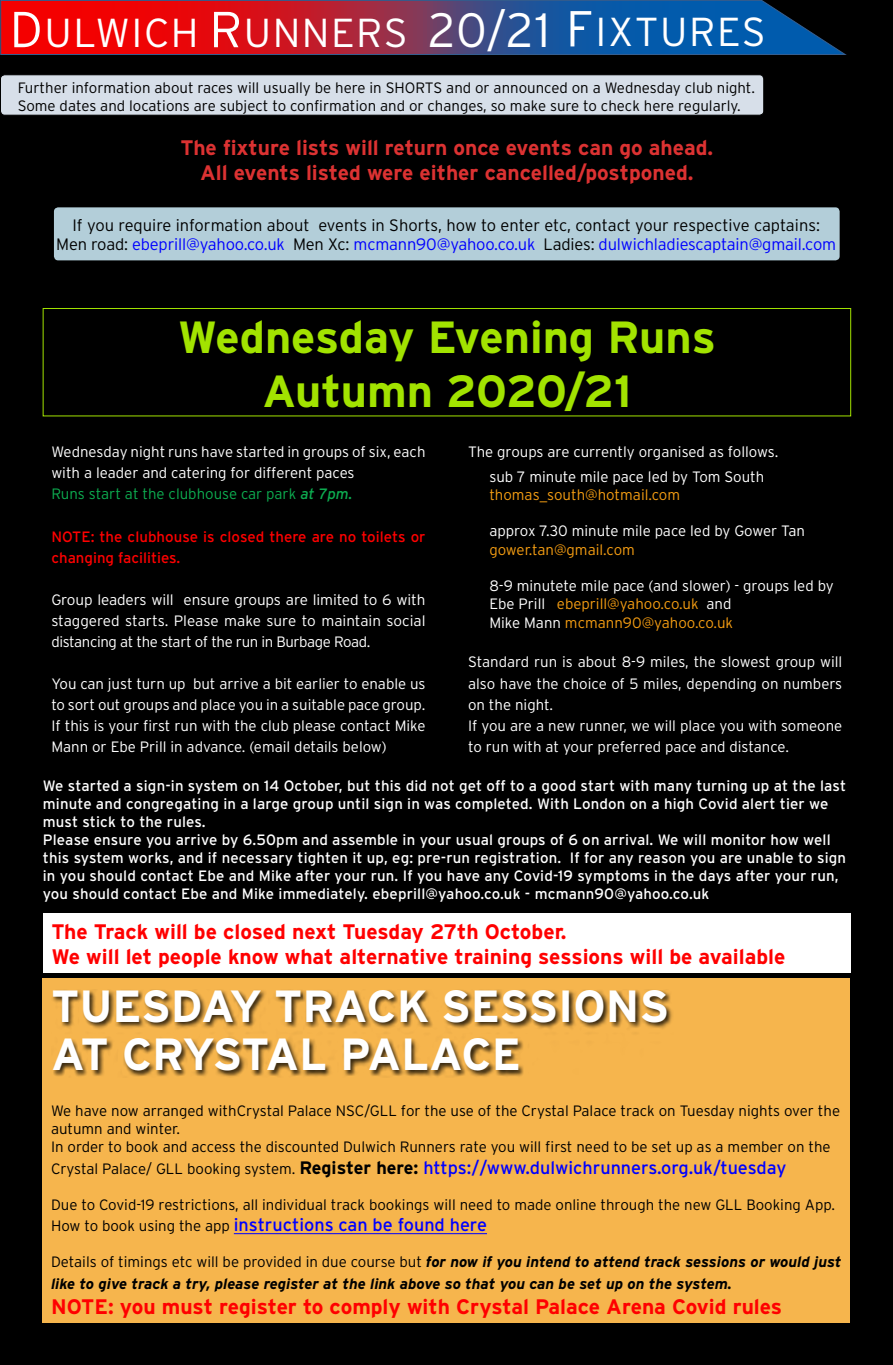
<style>
.page{position:relative;width:893px;height:1365px;background:#fff}
.page>*{position:absolute;margin:0;border:0;box-sizing:border-box;transform-origin:0 0}
.t1{font:700 45px/48px "Interstate";color:#fff}
.t2{font:700 45px/54px "Interstate";letter-spacing:-.005em;color:#a2e300;text-align:center}
.t3{font:300 40.35px "Interstate";letter-spacing:.035em;color:#fff}
.t4{font:700 21px/25.2px "Interstate";color:#f00}
.t5{font:700 21px/25.2px "Interstate";color:#dc3232;text-align:center}
.t6{font:18px "Interstate";color:#00f}
.t7{font:300 16.5px/19.8px "Interstate";letter-spacing:-.01em;color:#000;text-align:center}
.t8{font:300 15px/21px "Interstate";color:#fff}
.t9{font:15px/18px "Interstate";letter-spacing:.01em;color:#fff}
.t10{font:300 15px/18px "Interstate";color:#000}
.t11{font:italic 700 15px/21.6px "Interstate";color:#000}
.t12{font:15px/21px "Interstate";color:#f00}
.t13{font:300 15px "Interstate";color:#f39c12}
.s1{font-size:50.4px}
.s2{font-size:48px}
.s3{color:#00f}
.s4{color:#0dac50}
.s5{font-weight:400;font-style:italic;color:#0dac50}
.s6{color:#f39c12}
.s7{font-weight:300;font-size:15px;color:#000}
.s8{font-weight:700;color:#000}
.s9{font-weight:300;font-style:normal}
</style>
<div class="page">
<div style="left:0;top:0;width:893px;height:1364px;background:#000"></div>
<div style="left:0;top:75px;width:764px;height:40px;background:#d7dfe9;border-radius:4px"></div>
<div style="left:0;top:75px;width:764px;height:40px;border:1px solid #000;border-radius:4px"></div>
<div style="left:54px;top:207px;width:786px;height:53px;background:#b3ced9;border-radius:4px"></div>
<svg style="left:0;top:0;width:847px;height:55px"></svg>
<div style="left:43px;top:308px;width:808px;height:108px;border:1px solid #a2e300"></div>
<div style="left:43px;top:977px;width:807px;height:345px;background:#f6b54d"></div>
<hr style="left:234px;top:1233px;width:253px;height:1px;background:#00f">
<div style="left:52px;top:989px;width:622px;height:88px;background:#000;opacity:.75"></div>
<div style="left:43px;top:913px;width:807px;height:59px;background:#fff"></div>
<h2 class="t3" style="left:10px;top:10px;width:758px"><span class="s1">D</span>ULWICH <span class="s1">R</span>UNNERS <span class="s2">20/21</span> <span class="s1">F</span>IXTURES</h2>
<p class="t10" style="left:18px;top:78px;width:739px">Further information about races will usually be here in SHORTS and or announced on a Wednesday club night.<br>Some dates and locations are subject to confirmation and or changes, so make sure to check here regularly.</p>
<h3 class="t5" style="left:180px;top:135px;width:534px">The fixture lists will return once events can go ahead.<br>All events listed were either cancelled/postponed.</h3>
<p class="t7" style="left:56px;top:215px;width:781px">If you require information about events in Shorts, how to enter etc, contact your respective captains:<br>Men road: <span class="s3">ebeprill@yahoo.co.uk</span> Men Xc: <span class="s3">mcmann90@yahoo.co.uk</span> Ladies: <span class="s3">dulwichladiescaptain@gmail.com</span></p>
<h1 class="t2" style="left:178px;top:310px;width:539px">Wednesday Evening Runs<br>Autumn 2020/21</h1>
<p class="t8" style="left:51px;top:441px;width:376px">Wednesday night runs have started in groups of six, each with a leader and catering for different paces<br><span class="s4">Runs start at the clubhouse car park</span> <span class="s5">at 7pm.</span></p>
<p class="t12" style="left:51px;top:525px;width:376px">NOTE: the clubhouse is closed there are no toilets or changing facilities.</p>
<p class="t8" style="left:51px;top:588px;width:376px;text-align:justify">Group leaders will ensure groups are limited to 6 with staggered starts. Please make sure to maintain social distancing at the start of the run in Burbage Road.</p>
<p class="t8" style="left:51px;top:673px;width:376px;text-align:justify">You can just turn up but arrive a bit earlier to enable us to sort out groups and place you in a suitable pace group.<br>If this is your first run with the club please contact Mike Mann or Ebe Prill in advance. (email details below)</p>
<p class="t8" style="left:468px;top:439px;width:312px;line-height:24.3px;text-align:center">The groups are currently organised as follows. sub 7 minute mile pace led by Tom South</p>
<p class="t13" style="left:489px;top:486px;width:192px">thomas_south@hotmail.com</p>
<p class="t8" style="left:489px;top:520px;width:317px">approx 7.30 minute mile pace led by Gower Tan</p>
<p class="t13" style="left:489px;top:541px;width:147px">gower.tan@gmail.com</p>
<p class="t8" style="left:489px;top:576px;width:346px;line-height:18.3px">8-9 minutete mile pace (and slower) - groups led by<br>Ebe Prill <span class="s6">ebeprill@yahoo.co.uk</span> and<br>Mike Mann <span class="s6">mcmann90@yahoo.co.uk</span></p>
<p class="t8" style="left:468px;top:651px;width:376px">Standard run is about 8-9 miles, the slowest group will also have the choice of 5 miles, depending on numbers on the night.<br>If you are a new runner, we will place you with someone to run with at your preferred pace and distance.</p>
<p class="t9" style="left:43px;top:776px;width:805px">We started a sign-in system on 14 October, but this did not get off to a good start with many turning up at the last minute and congregating in a large group until sign in was completed. With London on a high Covid alert tier we must stick to the rules.<br>Please ensure you arrive by 6.50pm and assemble in your usual groups of 6 on arrival. We will monitor how well this system works, and if necessary tighten it up, eg: pre-run registration. If for any reason you are unable to sign in you should contact Ebe and Mike after your run. If you have any Covid-19 symptoms in the days after your run, you should contact Ebe and Mike immediately. ebeprill@yahoo.co.uk - mcmann90@yahoo.co.uk</p>
<h3 class="t4" style="left:51px;top:918px;width:736px">The Track will be closed next Tuesday 27th October.<br>We will let people know what alternative training sessions will be available</h3>
<h1 class="t1" style="left:51px;top:981px;width:620px">TUESDAY TRACK SESSIONS<br>AT CRYSTAL PALACE</h1>
<p class="t10" style="left:51px;top:1101px;width:791px">We have now arranged withCrystal Palace NSC/GLL for the use of the Crystal Palace track on Tuesday nights over the autumn and winter.<br>In order to book and access the discounted Dulwich Runners rate you will first need to be set up as a member on the</p>
<p class="t6" style="left:51px;top:1156px;width:737px"><span class="s7">Crystal Palace/ GLL booking system.</span> <span class="s8">Register here:</span> https://www.dulwichrunners.org.uk/tuesday</p>
<p class="t10" style="left:51px;top:1194px;width:786px">Due to Covid-19 restrictions, all individual track bookings will need to made online through the new GLL Booking App.</p>
<p class="t6" style="left:51px;top:1214px;width:437px"><span class="s7">How to book using the app</span> instructions can be found here</p>
<p class="t11" style="left:51px;top:1250px;width:792px"><span class="s9">Details of timings etc will be provided in due course but</span> for now if you intend to attend track sessions or would just like to give track a try, please register at the link above so that you can be set up on the system.</p>
<h3 class="t4" style="left:51px;top:1293px;width:733px">NOTE: you must register to comply with Crystal Palace Arena Covid rules</h3>
</div>
